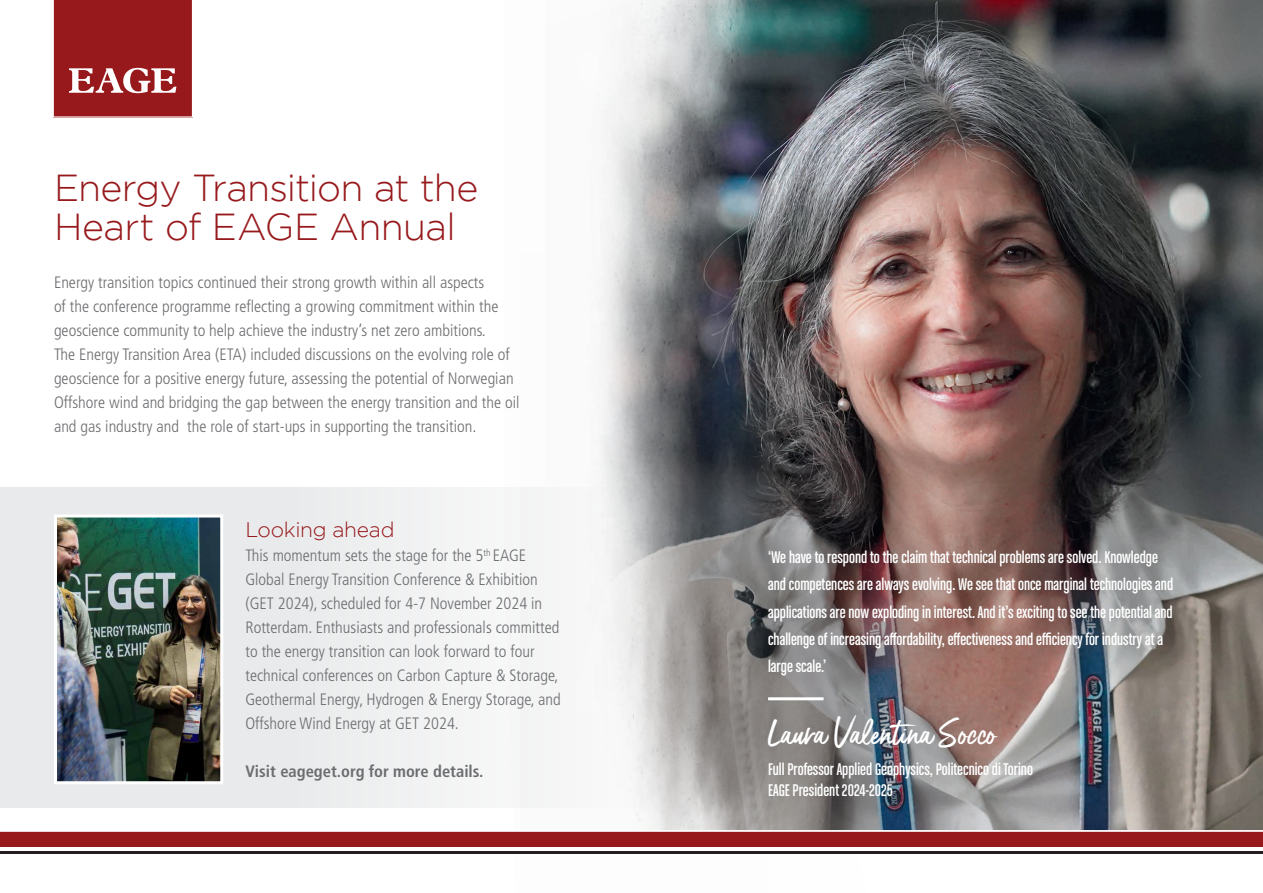
<style>
.page{position:relative;width:1263px;height:893px;background:#fff}
.page>*{position:absolute;margin:0;border:0;box-sizing:border-box;transform-origin:0 0}
._01-HEADER_1{font:300 37.5px/39px "Gotham";letter-spacing:-.02em;color:#97191c}
.t1{font:33px "Gotcha Standup";color:#fff}
._01-HEADER_1-2{font:300 21px "Gotham";letter-spacing:-.015em;color:#97191c}
.t2{font:18px/27px "Chalet Comprime Cologne Sixty";color:#fff}
._00-BODY_text{font:300 condensed 16.5px/24px "Frutiger LT Std";color:#6c6d70}
._01-HEADER_1-3{font:300 condensed 16.5px/24px "Frutiger LT Std";color:#6c6d70}
._01-HEADER_1-4{font:700 condensed 16.5px "Frutiger LT Std";color:#6c6d70}
</style>
<div class="page">
<img style="left:870px;top:0;width:393px;height:167px">
<img style="left:870px;top:167px;width:393px;height:663px">
<img style="left:599px;top:0;width:271px;height:830px">
<svg style="left:53px;top:0;width:140px;height:118px;background:#a13033"></svg>
<div style="left:0;top:832px;width:1263px;height:15px;background:#97191c"></div>
<hr style="left:0;top:851px;width:1263px;height:3px;background:#231f20">
<div style="left:0;top:487px;width:654px;height:321px;background:#e9eaeb"></div>
<img style="left:58px;top:518px;width:161px;height:262px">
<div style="left:54px;top:514px;width:169px;height:270px;border:3px solid #fff"></div>
<div style="left:743px;top:526px;width:455px;height:173px;background:#231f20;opacity:.6"></div>
<hr style="left:768px;top:697px;width:56px;height:3px;background:#fff">
<p class="_01-HEADER_1" style="left:54px;top:168px;width:426px">Energy Transition at the<br>Heart of EAGE Annual</p>
<p class="_00-BODY_text" style="left:54px;top:270px;width:467px">Energy transition topics continued their strong growth within all aspects<br>of the conference programme reflecting a growing commitment within the geoscience community to help achieve the industry’s net zero ambitions.<br>The Energy Transition Area (ETA) included discussions on the evolving role of geoscience for a positive energy future, assessing the potential of Norwegian Offshore wind and bridging the gap between the energy transition and the oil and gas industry and the role of start-ups in supporting the transition.</p>
<p class="_01-HEADER_1-2" style="left:245px;top:518px;width:151px">Looking ahead</p>
<p class="_01-HEADER_1-3" style="left:245px;top:543px;width:317px">This momentum sets the stage for the 5<sup>th</sup> EAGE Global Energy Transition Conference &amp; Exhibition (GET 2024), scheduled for 4-7 November 2024 in Rotterdam. Enthusiasts and professionals committed to the energy transition can look forward to four technical conferences on Carbon Capture &amp; Storage, Geothermal Energy, Hydrogen &amp; Energy Storage, and Offshore Wind Energy at GET 2024.</p>
<p class="_01-HEADER_1-4" style="left:245px;top:761px;width:239px">Visit eageget.org for more details.</p>
<p class="t2" style="left:768px;top:544px;width:407px">‘We have to respond to the claim that technical problems are solved. Knowledge and competences are always evolving. We see that once marginal technologies and applications are now exploding in interest. And it’s exciting to see the potential and challenge of increasing affordability, effectiveness and efficiency for industry at a large scale.’</p>
<p class="t1" style="left:768px;top:711px;width:230px">Laura Valentina Socco</p>
<p class="t2" style="left:768px;top:755px;width:266px">Full Professor Applied Geophysics, Politecnico di Torino</p>
<p class="t2" style="left:768px;top:776px;width:126px">EAGE President 2024-2025</p>
</div>
